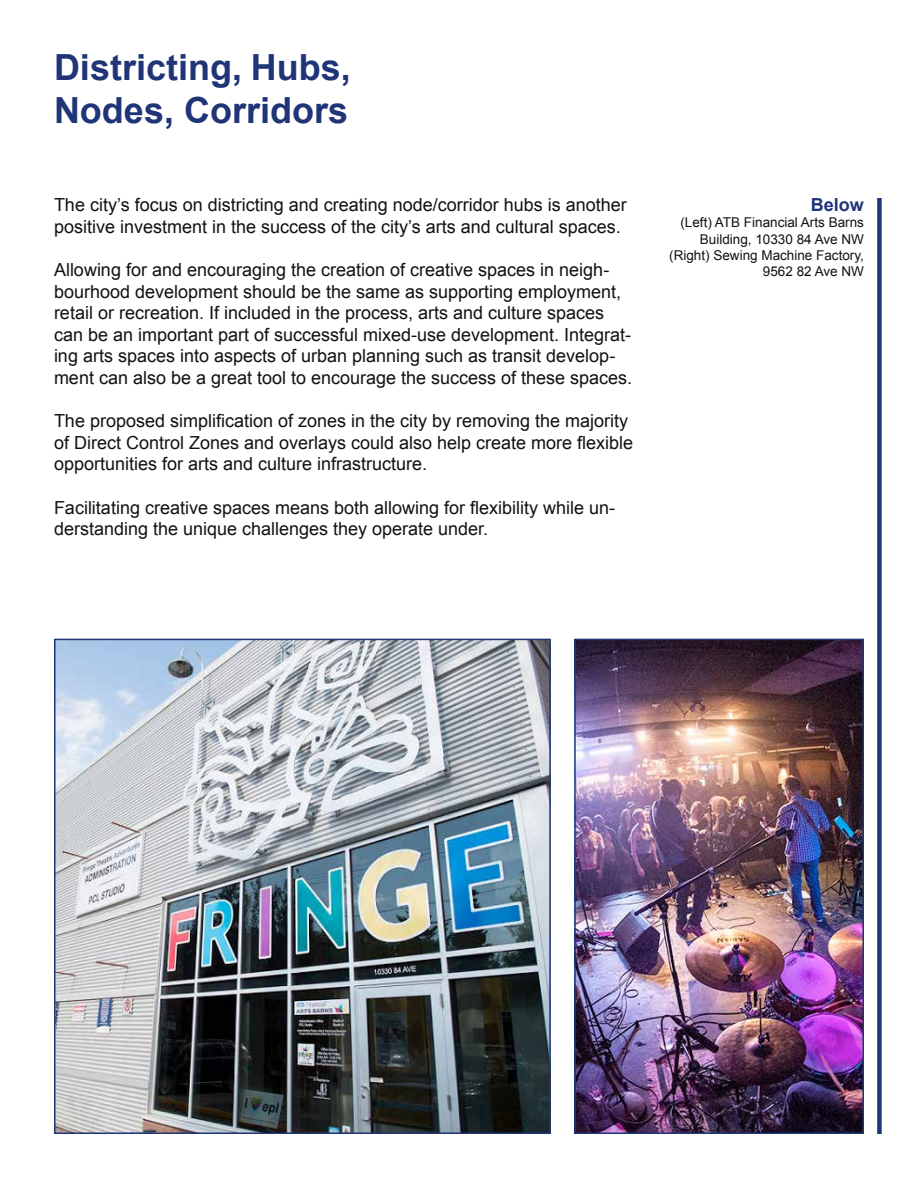
<style>
.page{position:relative;width:918px;height:1188px;background:#fff}
.page>*{position:absolute;margin:0;border:0;box-sizing:border-box;transform-origin:0 0}
.t1{font:700 36px/43.2px "Arial";color:#203577}
.t2{font:18px/21.6px "Arial";color:#121212}
.t3{font:700 18px "Arial";color:#203577}
.t4{font:13.5px/16.2px "Arial";color:#121212;text-align:right}
</style>
<div class="page">
<img style="left:577px;top:642px;width:284px;height:489px">
<div style="left:574px;top:639px;width:290px;height:495px;border:2px solid #203577"></div>
<img style="left:57px;top:642px;width:491px;height:489px">
<div style="left:54px;top:639px;width:497px;height:495px;border:2px solid #203577"></div>
<div style="left:877px;top:198px;width:5px;height:936px;background:#203577"></div>
<h1 class="t1" style="left:54px;top:47px;width:299px">Districting, Hubs,<br>Nodes, Corridors</h1>
<p class="t2" style="left:54px;top:194px;width:574px">The city’s focus on districting and creating node/corridor hubs is another positive investment in the success of the city’s arts and cultural spaces.</p>
<p class="t2" style="left:54px;top:259px;width:580px">Allowing for and encouraging the creation of creative spaces in neigh&shy;bourhood development should be the same as supporting employment, retail or recreation. If included in the process, arts and culture spaces can be an important part of successful mixed-use development. Integrat&shy;ing arts spaces into aspects of urban planning such as transit develop&shy;ment can also be a great tool to encourage the success of these spaces.</p>
<p class="t2" style="left:54px;top:410px;width:581px">The proposed simplification of zones in the city by removing the majority of Direct Control Zones and overlays could also help create more flexible opportunities for arts and culture infrastructure.</p>
<p class="t2" style="left:54px;top:497px;width:563px">Facilitating creative spaces means both allowing for flexibility while un&shy;derstanding the unique challenges they operate under.</p>
<p class="t3" style="left:811px;top:193px;width:55px">Below</p>
<p class="t4" style="left:669px;top:215px;width:196px">(Left) ATB Financial Arts Barns<br>Building, 10330 84 Ave NW (Right) Sewing Machine Factory,<br>9562 82 Ave NW</p>
</div>
